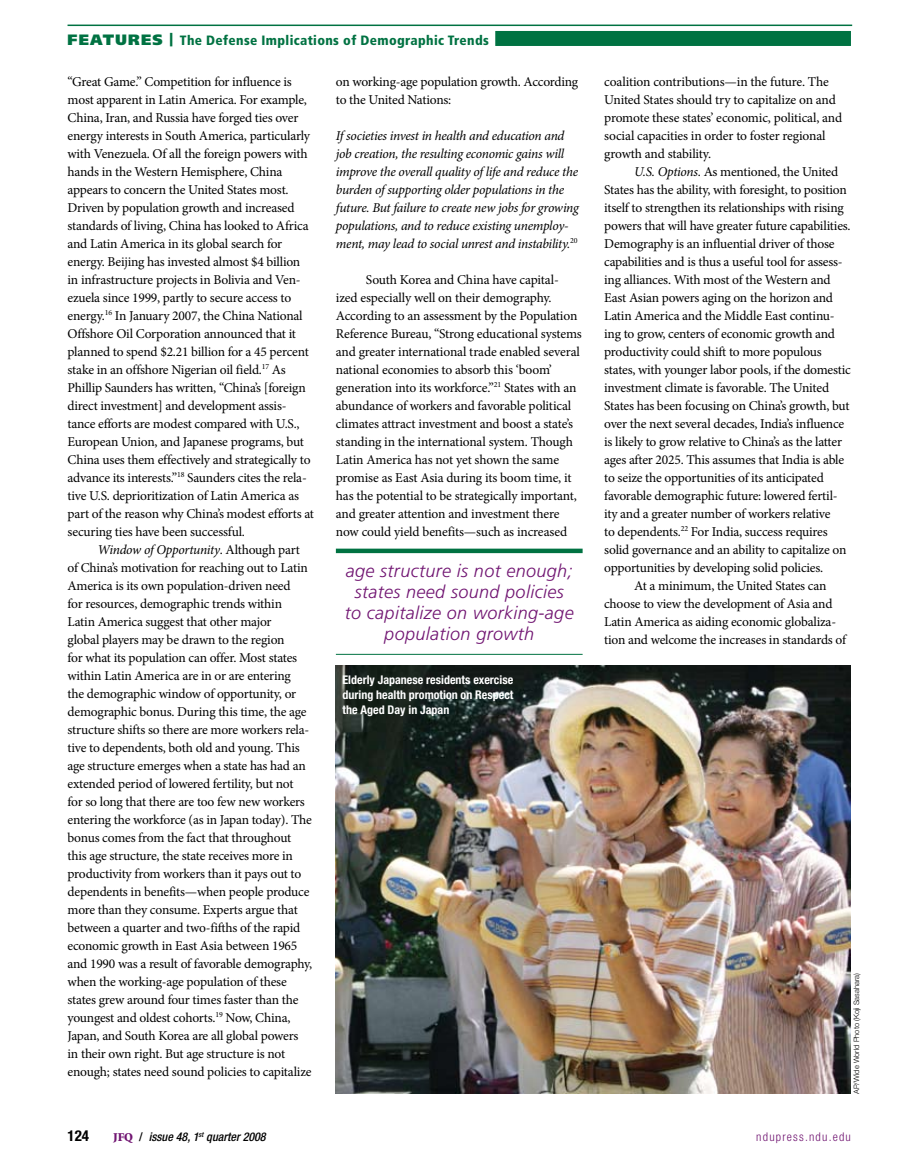
<style>
.page{position:relative;width:905px;height:1175px;background:#fff}
.page>*{position:absolute;margin:0;border:0;box-sizing:border-box;transform-origin:0 0}
.t1{font:italic 300 18px/21px "Frutiger LT Std";letter-spacing:.02em;color:#701471;text-align:center}
.t2{font:700 condensed 15px "Helvetica Neue LT Std";color:#000}
.t3{font:13.5px/18px "Minion Pro";letter-spacing:-.015em;color:#000}
.t4{font:italic 13.5px/18px "Minion Pro";letter-spacing:-.025em;color:#000}
.t5{font:900 condensed 13.5px "Frutiger LT Std";letter-spacing:.025em;color:#007242}
.t6{font:700 condensed 12px/15px "Helvetica Neue LT Std";color:#fff;text-align:justify}
.t7{font:italic 500 condensed 12px "Helvetica Neue LT Std";color:#000}
.t8{font:300 condensed 12px "Helvetica Neue LT Std";letter-spacing:.1em;color:#701471}
.t9{font:300 7.5px "Helvetica Neue LT Std";color:#000}
.s1{font-stretch:normal;font-size:15px}
.s2{font-stretch:normal}
.s3{font-style:italic}
.s4{font-family:"Minion Std";font-weight:900;font-style:normal;font-stretch:normal;color:#701471}
.s5{font-style:normal}
</style>
<div class="page">
<hr style="left:68px;top:25px;width:784px;height:1px;background:#007242">
<div style="left:495px;top:31px;width:355px;height:15px;background:#007242"></div>
<img style="left:336px;top:665px;width:514px;height:428px">
<div style="left:336px;top:548px;width:246px;height:5px;background:#007242"></div>
<hr style="left:336px;top:654px;width:246px;height:1px;background:#007242">
<p class="t5" style="left:68px;top:32px;width:423px"><span class="s1">FEATURES</span> <span class="s2">|</span> The Defense Implications of Demographic Trends</p>
<p class="t3" style="left:68px;top:72px;width:248px">“Great Game.” Competition for influence is most apparent in Latin America. For example, China, Iran, and Russia have forged ties over energy interests in South America, particularly with Venezuela. Of all the foreign powers with hands in the Western Hemisphere, China appears to concern the United States most.<br>Driven by population growth and increased standards of living, China has looked to Africa and Latin America in its global search for energy. Beijing has invested almost $4 billion in infrastructure projects in Bolivia and Ven&shy;ezuela since 1999, partly to secure access to energy.<sup>16</sup> In January 2007, the China National Offshore Oil Corporation announced that it planned to spend $2.21 billion for a 45 percent stake in an offshore Nigerian oil field.<sup>17</sup> As Phillip Saunders has written, “China’s [foreign direct investment] and development assis&shy;tance efforts are modest compared with U.S., European Union, and Japanese programs, but China uses them effectively and strategically to advance its interests.”<sup>18</sup> Saunders cites the rela&shy;tive U.S. deprioritization of Latin America as part of the reason why China’s modest efforts at securing ties have been successful.</p>
<p class="t3" style="left:68px;top:540px;width:246px;text-indent:30px"><span class="s3">Window of Opportunity</span>. Although part of China’s motivation for reaching out to Latin America is its own population-driven need<br>for resources, demographic trends within Latin America suggest that other major<br>global players may be drawn to the region<br>for what its population can offer. Most states within Latin America are in or are entering<br>the demographic window of opportunity, or demographic bonus. During this time, the age structure shifts so there are more workers rela&shy;tive to dependents, both old and young. This age structure emerges when a state has had an extended period of lowered fertility, but not<br>for so long that there are too few new workers entering the workforce (as in Japan today). The bonus comes from the fact that throughout this age structure, the state receives more in productivity from workers than it pays out to dependents in benefits—when people produce more than they consume. Experts argue that between a quarter and two-fifths of the rapid economic growth in East Asia between 1965 and 1990 was a result of favorable demography, when the working-age population of these states grew around four times faster than the youngest and oldest cohorts.<sup>19</sup> Now, China, Japan, and South Korea are all global powers in their own right. But age structure is not enough; states need sound policies to capitalize</p>
<p class="t3" style="left:336px;top:72px;width:244px">on working-age population growth. According to the United Nations:</p>
<p class="t4" style="left:336px;top:126px;width:244px">If societies invest in health and education and job creation, the resulting economic gains will improve the overall quality of life and reduce the burden of supporting older populations in the future. But failure to create new jobs for growing populations, and to reduce existing unemploy&shy;ment, may lead to social unrest and instability.<sup>20</sup></p>
<p class="t3" style="left:336px;top:270px;width:247px;text-indent:30px">South Korea and China have capital&shy;ized especially well on their demography.<br>According to an assessment by the Population Reference Bureau, “Strong educational systems and greater international trade enabled several national economies to absorb this ‘boom’ generation into its workforce.”<sup>21</sup> States with an abundance of workers and favorable political climates attract investment and boost a state’s standing in the international system. Though Latin America has not yet shown the same promise as East Asia during its boom time, it has the potential to be strategically important, and greater attention and investment there now could yield benefits—such as increased</p>
<h1 class="t1" style="left:345px;top:561px;width:230px">age structure is not enough; states need sound policies to capitalize on working-age population growth</h1>
<p class="t6" style="left:342px;top:672px;width:172px">Elderly Japanese residents exercise during health promotion on Respect the Aged Day in Japan</p>
<p class="t3" style="left:604px;top:72px;width:239px">coalition contributions—in the future. The United States should try to capitalize on and promote these states’ economic, political, and social capacities in order to foster regional growth and stability.</p>
<p class="t3" style="left:634px;top:162px;width:205px"><span class="s3">U.S. Options</span>. As mentioned, the United</p>
<p class="t3" style="left:604px;top:180px;width:244px">States has the ability, with foresight, to position</p>
<p class="t3" style="left:604px;top:198px;width:241px">itself to strengthen its relationships with rising</p>
<p class="t3" style="left:604px;top:216px;width:248px">powers that will have greater future capabilities.</p>
<p class="t3" style="left:604px;top:234px;width:232px">Demography is an influential driver of those</p>
<p class="t3" style="left:604px;top:252px;width:240px">capabilities and is thus a useful tool for assess-</p>
<p class="t3" style="left:604px;top:270px;width:228px">ing alliances. With most of the Western and</p>
<p class="t3" style="left:604px;top:288px;width:230px">East Asian powers aging on the horizon and</p>
<p class="t3" style="left:604px;top:306px;width:232px">Latin America and the Middle East continu-</p>
<p class="t3" style="left:604px;top:324px;width:232px">ing to grow, centers of economic growth and</p>
<p class="t3" style="left:604px;top:342px;width:219px">productivity could shift to more populous</p>
<p class="t3" style="left:604px;top:360px;width:248px">states, with younger labor pools, if the domestic</p>
<p class="t3" style="left:604px;top:378px;width:226px">investment climate is favorable. The United</p>
<p class="t3" style="left:604px;top:396px;width:247px">States has been focusing on China’s growth, but</p>
<p class="t3" style="left:604px;top:414px;width:241px">over the next several decades, India’s influence</p>
<p class="t3" style="left:604px;top:432px;width:239px">is likely to grow relative to China’s as the latter</p>
<p class="t3" style="left:604px;top:450px;width:241px">ages after 2025. This assumes that India is able</p>
<p class="t3" style="left:604px;top:468px;width:221px">to seize the opportunities of its anticipated</p>
<p class="t3" style="left:604px;top:486px;width:235px">favorable demographic future: lowered fertil-</p>
<p class="t3" style="left:604px;top:504px;width:228px">ity and a greater number of workers relative</p>
<p class="t3" style="left:604px;top:522px;width:225px">to dependents.<sup>22</sup> For India, success requires</p>
<p class="t3" style="left:604px;top:540px;width:244px">solid governance and an ability to capitalize on</p>
<p class="t3" style="left:604px;top:558px;width:221px">opportunities by developing solid policies.</p>
<p class="t3" style="left:634px;top:576px;width:194px">At a minimum, the United States can</p>
<p class="t3" style="left:604px;top:594px;width:230px">choose to view the development of Asia and</p>
<p class="t3" style="left:604px;top:612px;width:233px">Latin America as aiding economic globaliza-</p>
<p class="t3" style="left:604px;top:630px;width:243px">tion and welcome the increases in standards of</p>
<p class="t9" style="left:852px;top:1094px;width:122px;rotate:-90deg">AP/Wide World Photo (Koji Sasahara)</p>
<p class="t2" style="left:68px;top:1126px;width:23px">124</p>
<p class="t7" style="left:113px;top:1129px;width:154px"><span class="s4">JFQ</span> <span class="s5">/</span> issue 48, 1<sup>st</sup> quarter 2008</p>
<p class="t8" style="left:756px;top:1129px;width:96px">ndupress.ndu.edu</p>
</div>
